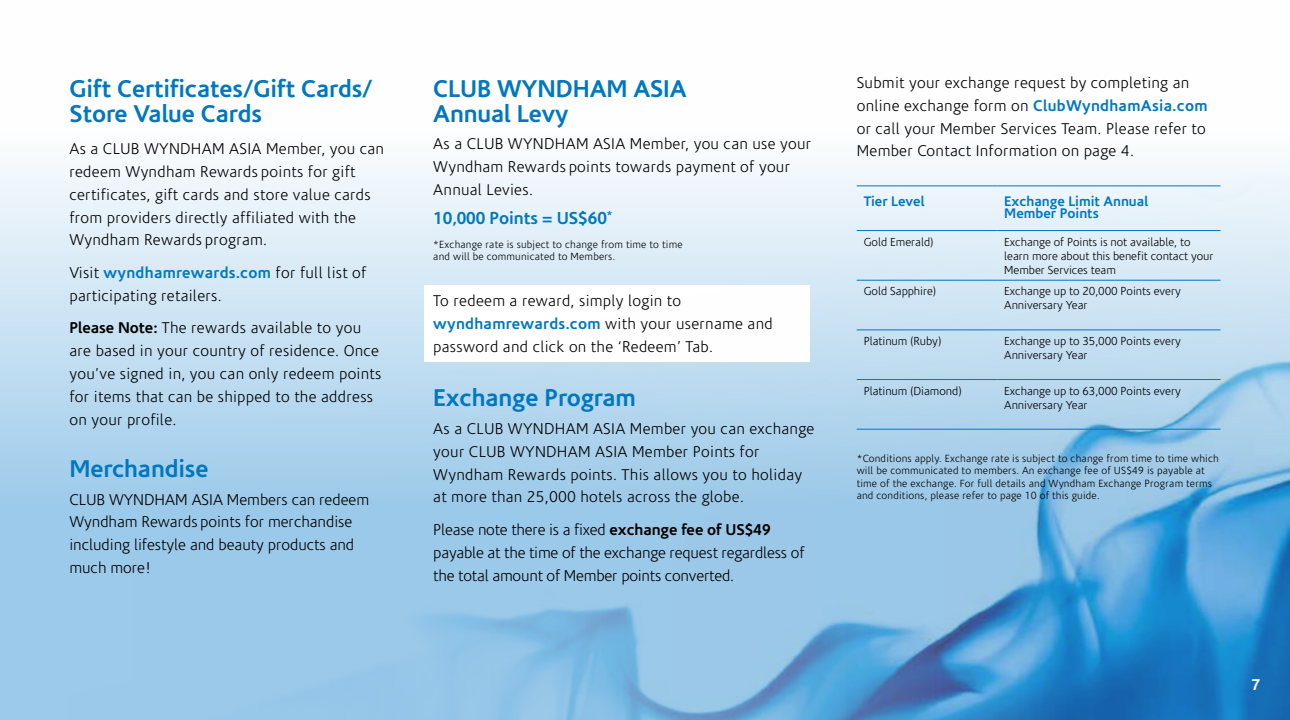
<style>
.page{position:relative;width:1290px;height:720px;background:#fff}
.page>*{position:absolute;margin:0;border:0;box-sizing:border-box;transform-origin:0 0}
.t1{font:700 24.5px/24.5px "Corisande";letter-spacing:-.005em;color:#0078bf}
.t2{font:700 17.5px "Corisande";letter-spacing:-.005em;color:#0078bf}
.t3{font:300 15.75px/22.8px "Corisande";letter-spacing:.02em;color:#000}
.t4{font:300 15.75px/22.8px "Corisande";letter-spacing:-.01em;color:#000}
.t5{font:300 15.75px/22.8px "Corisande";color:#000}
.t6{font:700 15.75px "Corisande";color:#fff}
.t7{font:700 14px/12.2px "Corisande";color:#0078bf}
.t8{font:300 11.72px/14px "Corisande";color:#000}
.t9{font:300 10.5px/12.2px "Corisande";letter-spacing:.02em;color:#000}
.s1{font-weight:700;color:#0078bf}
.s2{font-weight:700}
</style>
<div class="page">
<img style="left:1px;top:162px;width:1289px;height:557px">
<hr style="left:857px;top:185px;width:140px;height:1px;background:#0078bf">
<hr style="left:997px;top:185px;width:223px;height:1px;background:#0078bf">
<hr style="left:857px;top:230px;width:140px;height:1px;background:#0078bf">
<hr style="left:997px;top:230px;width:223px;height:1px;background:#0078bf">
<hr style="left:857px;top:280px;width:140px;height:1px;background:#0078bf">
<hr style="left:997px;top:280px;width:223px;height:1px;background:#0078bf">
<hr style="left:857px;top:329px;width:140px;height:1px;background:#0078bf">
<hr style="left:997px;top:329px;width:223px;height:1px;background:#0078bf">
<hr style="left:857px;top:379px;width:140px;height:1px;background:#0078bf">
<hr style="left:997px;top:379px;width:223px;height:1px;background:#0078bf">
<hr style="left:857px;top:428px;width:140px;height:1px;background:#0078bf">
<hr style="left:997px;top:428px;width:223px;height:1px;background:#0078bf">
<img style="left:0;top:163px;width:1px;height:218px">
<svg style="left:0;top:381px;width:4px;height:338px"></svg>
<h1 class="t1" style="left:69px;top:77px;width:305px">Gift Certificates/Gift Cards/<br>Store Value Cards</h1>
<p class="t3" style="left:69px;top:138px;width:316px">As a CLUB WYNDHAM ASIA Member, you can redeem Wyndham Rewards points for gift certificates, gift cards and store value cards from providers directly affiliated with the Wyndham Rewards program.</p>
<p class="t3" style="left:69px;top:262px;width:298px">Visit <span class="s1">wyndhamrewards.com</span> for full list of participating retailers.</p>
<p class="t3" style="left:69px;top:317px;width:313px"><span class="s2">Please Note:</span> The rewards available to you are based in your country of residence. Once you’ve signed in, you can only redeem points for items that can be shipped to the address on your profile.</p>
<h1 class="t1" style="left:69px;top:456px;width:141px">Merchandise</h1>
<p class="t5" style="left:69px;top:488px;width:301px">CLUB WYNDHAM ASIA Members can redeem Wyndham Rewards points for merchandise including lifestyle and beauty products and much more!</p>
<h1 class="t1" style="left:433px;top:77px;width:255px">CLUB WYNDHAM ASIA<br>Annual Levy</h1>
<p class="t3" style="left:433px;top:133px;width:379px">As a CLUB WYNDHAM ASIA Member, you can use your<br>Wyndham Rewards points towards payment of your<br>Annual Levies.</p>
<p class="t2" style="left:433px;top:208px;width:181px">10,000 Points = US$60<sup>*</sup></p>
<p class="t9" style="left:433px;top:238px;width:251px">*Exchange rate is subject to change from time to time and will be communicated to Members.</p>
<p class="t3" style="left:433px;top:290px;width:341px">To redeem a reward, simply login to <span class="s1">wyndhamrewards.com</span> with your username and password and click on the ‘Redeem’ Tab.</p>
<h1 class="t1" style="left:433px;top:386px;width:204px">Exchange Program</h1>
<p class="t3" style="left:433px;top:417px;width:383px">As a CLUB WYNDHAM ASIA Member you can exchange your CLUB WYNDHAM ASIA Member Points for Wyndham Rewards points. This allows you to holiday at more than 25,000 hotels across the globe.</p>
<p class="t4" style="left:433px;top:518px;width:373px">Please note there is a fixed <span class="s2">exchange fee of US$49 </span>payable at the time of the exchange request regardless of the total amount of Member points converted.</p>
<p class="t3" style="left:857px;top:72px;width:352px">Submit your exchange request by completing an online exchange form on <span class="s1">ClubWyndhamAsia.com </span>or call your Member Services Team. Please refer to Member Contact Information on page 4.</p>
<p class="t7" style="left:864px;top:195px;width:62px">Tier Level</p>
<p class="t7" style="left:1004px;top:195px;width:145px">Exchange Limit Annual<br>Member Points</p>
<p class="t8" style="left:864px;top:235px;width:71px">Gold Emerald)</p>
<p class="t8" style="left:1004px;top:235px;width:211px">Exchange of Points is not available, to learn more about this benefit contact your<br>Member Services team</p>
<p class="t8" style="left:864px;top:284px;width:74px">Gold Sapphire)</p>
<p class="t8" style="left:1004px;top:284px;width:178px">Exchange up to 20,000 Points every<br>Anniversary Year</p>
<p class="t8" style="left:864px;top:334px;width:79px">Platinum (Ruby)</p>
<p class="t8" style="left:1004px;top:334px;width:178px">Exchange up to 35,000 Points every<br>Anniversary Year</p>
<p class="t8" style="left:864px;top:384px;width:99px">Platinum (Diamond)</p>
<p class="t8" style="left:1004px;top:384px;width:178px">Exchange up to 63,000 Points every<br>Anniversary Year</p>
<p class="t9" style="left:857px;top:452px;width:364px">*Conditions apply. Exchange rate is subject to change from time to time which will be communicated to members. An exchange fee of US$49 is payable at time of the exchange. For full details and Wyndham Exchange Program terms and conditions, please refer to page 10 of this guide.</p>
<p class="t6" style="left:1251px;top:675px;width:10px">7</p>
</div>
